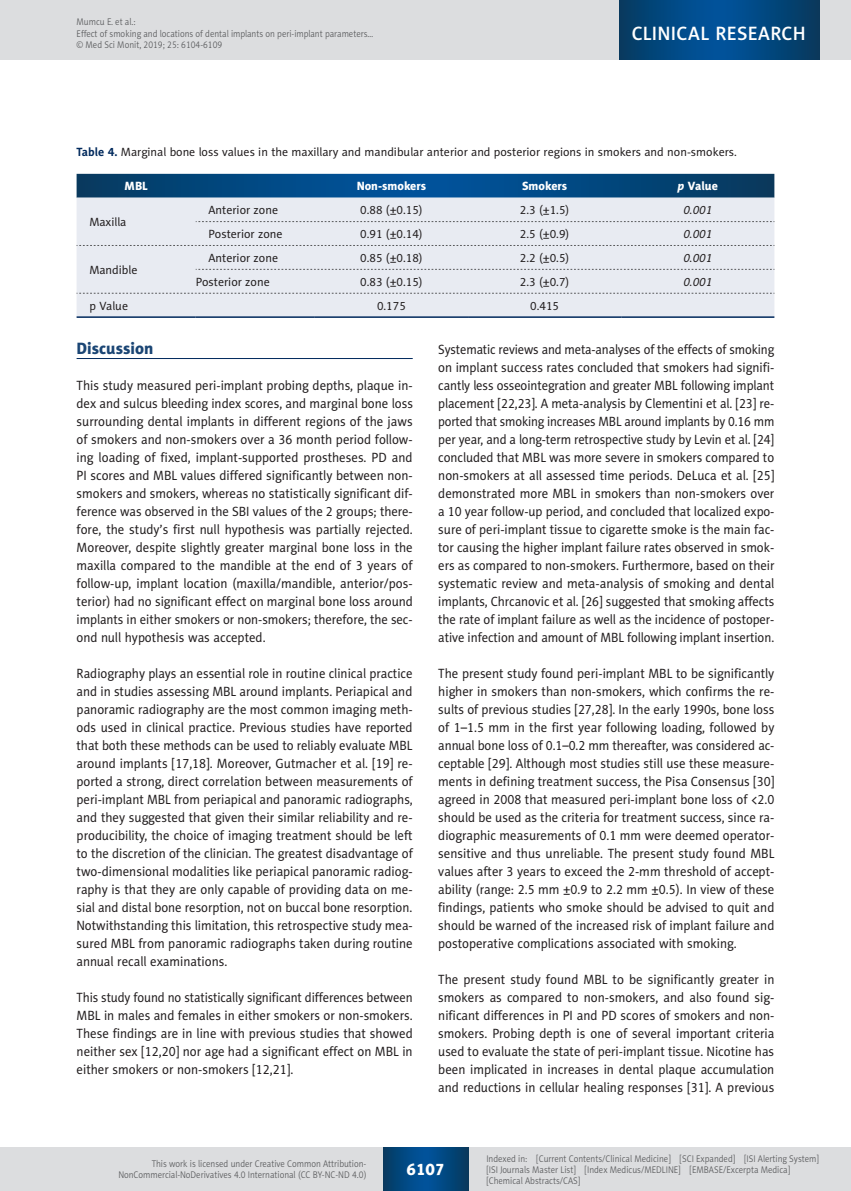
<style>
.page{position:relative;width:851px;height:1191px;background:#fff}
.page>*{position:absolute;margin:0;border:0;box-sizing:border-box;transform-origin:0 0}
.t1{font:19.5px "Naomi Sans EFN Medium";letter-spacing:.015em;color:#fff}
.MSM_Headline_1{font:16.5px "Naomi Sans EFN Heavy";color:#1a4574}
.t2{font:16.5px "Naomi Sans EFN Heavy";color:#fff}
.MSM_Body{font:13.5px/18px "Naomi Sans EFN";color:#231f20;text-align:justify;scale:.95 1}
.MSM_Body-2{font:13.5px/18px "Naomi Sans EFN";color:#231f20;text-align:justify;scale:.93 1}
.MSM_Tabela_zawartosc{font:12px "Naomi Sans EFN";color:#231f20}
.MSM_Tabela_tytul{font:12px "Naomi Sans EFN";color:#231f20}
.MSM_Tabela_Head{font:12px "Naomi Sans EFN Heavy";color:#fff}
.MSM_Tabela_zawartosc-2{font:italic 12px "Naomi Sans EFN";color:#231f20}
.t3{font:9.75px/11.2px "Naomi Sans EFN Light";color:#57585a;scale:.9 1}
.s1{font-weight:700;color:#00295c}
.s2{font-style:italic}
</style>
<div class="page">
<hr style="left:77px;top:358px;width:335px;height:1px;background:#00295c">
<svg style="left:77px;top:174px;width:697px;height:24px;background:#074a81"></svg>
<div style="left:77px;top:198px;width:697px;height:118px;background:#e8ebf2"></div>
<svg style="left:196px;top:221px;width:578px;height:1px"></svg>
<hr style="left:196px;top:316px;width:119px;height:2px;background:#00295c">
<hr style="left:315px;top:316px;width:153px;height:2px;background:#00295c">
<hr style="left:468px;top:316px;width:153px;height:2px;background:#00295c">
<hr style="left:621px;top:316px;width:153px;height:2px;background:#00295c">
<hr style="left:77px;top:316px;width:119px;height:2px;background:#00295c">
<svg style="left:196px;top:269px;width:578px;height:1px"></svg>
<svg style="left:77px;top:245px;width:697px;height:1px"></svg>
<svg style="left:77px;top:293px;width:697px;height:1px"></svg>
<div style="left:0;top:1148px;width:850px;height:43px;background:#dcdddf"></div>
<svg style="left:383px;top:1147px;width:85px;height:43px;background:#02477e"></svg>
<div style="left:0;top:0;width:850px;height:60px;background:#dcdddf"></div>
<svg style="left:619px;top:0;width:200px;height:60px;background:#02477e"></svg>
<p class="t3" style="left:77px;top:16px;width:331px">Mumcu E. et al.:<br>Effect of smoking and locations of dental implants on peri-implant parameters… © Med Sci Monit, 2019; 25: 6104-6109</p>
<h1 class="t1" style="left:631px;top:22px;width:175px">CLINICAL RESEARCH</h1>
<p class="MSM_Tabela_tytul" style="left:77px;top:145px;width:661px"><span class="s1">Table 4.</span> Marginal bone loss values in the maxillary and mandibular anterior and posterior regions in smokers and non-smokers.</p>
<p class="MSM_Tabela_Head" style="left:125px;top:179px;width:25px">MBL</p>
<p class="MSM_Tabela_Head" style="left:357px;top:179px;width:71px">Non-smokers</p>
<p class="MSM_Tabela_Head" style="left:522px;top:179px;width:47px">Smokers</p>
<p class="MSM_Tabela_Head" style="left:677px;top:179px;width:42px"><span class="s2">p</span> Value</p>
<p class="MSM_Tabela_zawartosc" style="left:89px;top:215px;width:39px">Maxilla</p>
<p class="MSM_Tabela_zawartosc" style="left:208px;top:203px;width:71px">Anterior zone</p>
<p class="MSM_Tabela_zawartosc" style="left:360px;top:203px;width:64px">0.88 (±0.15)</p>
<p class="MSM_Tabela_zawartosc" style="left:520px;top:203px;width:51px">2.3 (±1.5)</p>
<p class="MSM_Tabela_zawartosc-2" style="left:683px;top:203px;width:30px">0.001</p>
<p class="MSM_Tabela_zawartosc" style="left:208px;top:227px;width:76px">Posterior zone</p>
<p class="MSM_Tabela_zawartosc" style="left:360px;top:227px;width:64px">0.91 (±0.14)</p>
<p class="MSM_Tabela_zawartosc" style="left:520px;top:227px;width:51px">2.5 (±0.9)</p>
<p class="MSM_Tabela_zawartosc-2" style="left:683px;top:227px;width:30px">0.001</p>
<p class="MSM_Tabela_zawartosc" style="left:89px;top:263px;width:50px">Mandible</p>
<p class="MSM_Tabela_zawartosc" style="left:208px;top:251px;width:71px">Anterior zone</p>
<p class="MSM_Tabela_zawartosc" style="left:360px;top:251px;width:64px">0.85 (±0.18)</p>
<p class="MSM_Tabela_zawartosc" style="left:520px;top:251px;width:51px">2.2 (±0.5)</p>
<p class="MSM_Tabela_zawartosc-2" style="left:683px;top:251px;width:30px">0.001</p>
<p class="MSM_Tabela_zawartosc" style="left:196px;top:275px;width:76px">Posterior zone</p>
<p class="MSM_Tabela_zawartosc" style="left:360px;top:275px;width:64px">0.83 (±0.15)</p>
<p class="MSM_Tabela_zawartosc" style="left:520px;top:275px;width:51px">2.3 (±0.7)</p>
<p class="MSM_Tabela_zawartosc-2" style="left:683px;top:275px;width:30px">0.001</p>
<p class="MSM_Tabela_zawartosc" style="left:89px;top:298px;width:40px">p Value</p>
<p class="MSM_Tabela_zawartosc" style="left:377px;top:298px;width:30px">0.175</p>
<p class="MSM_Tabela_zawartosc" style="left:530px;top:298px;width:30px">0.415</p>
<p class="MSM_Headline_1" style="left:77px;top:338px;width:78px">Discussion</p>
<p class="MSM_Body" style="left:77px;top:376px;width:355px">This study measured peri-implant probing depths, plaque in&shy;dex and sulcus bleeding index scores, and marginal bone loss surrounding dental implants in different regions of the jaws of smokers and non-smokers over a 36 month period follow&shy;ing loading of fixed, implant-supported prostheses. PD and PI scores and MBL values differed significantly between non&shy;smokers and smokers, whereas no statistically significant dif&shy;ference was observed in the SBI values of the 2 groups; there&shy;fore, the study’s first null hypothesis was partially rejected.<br>Moreover, despite slightly greater marginal bone loss in the maxilla compared to the mandible at the end of 3 years of follow-up, implant location (maxilla/mandible, anterior/pos&shy;terior) had no significant effect on marginal bone loss around implants in either smokers or non-smokers; therefore, the sec&shy;ond null hypothesis was accepted.</p>
<p class="MSM_Body" style="left:77px;top:664px;width:355px">Radiography plays an essential role in routine clinical practice and in studies assessing MBL around implants. Periapical and panoramic radiography are the most common imaging meth&shy;ods used in clinical practice. Previous studies have reported that both these methods can be used to reliably evaluate MBL around implants [17,18]. Moreover, Gutmacher et al. [19] re&shy;ported a strong, direct correlation between measurements of peri-implant MBL from periapical and panoramic radiographs, and they suggested that given their similar reliability and re&shy;producibility, the choice of imaging treatment should be left to the discretion of the clinician. The greatest disadvantage of two-dimensional modalities like periapical panoramic radiog&shy;raphy is that they are only capable of providing data on me&shy;sial and distal bone resorption, not on buccal bone resorption.<br>Notwithstanding this limitation, this retrospective study mea&shy;sured MBL from panoramic radiographs taken during routine annual recall examinations.</p>
<p class="MSM_Body-2" style="left:77px;top:988px;width:363px">This study found no statistically significant differences between MBL in males and females in either smokers or non-smokers.<br>These findings are in line with previous studies that showed neither sex [12,20] nor age had a significant effect on MBL in either smokers or non-smokers [12,21].</p>
<p class="MSM_Body-2" style="left:438px;top:340px;width:363px">Systematic reviews and meta-analyses of the effects of smoking on implant success rates concluded that smokers had signifi&shy;cantly less osseointegration and greater MBL following implant placement [22,23]. A meta-analysis by Clementini et al. [23] re&shy;ported that smoking increases MBL around implants by 0.16 mm per year, and a long-term retrospective study by Levin et al. [24] concluded that MBL was more severe in smokers compared to non-smokers at all assessed time periods. DeLuca et al. [25] demonstrated more MBL in smokers than non-smokers over a 10 year follow-up period, and concluded that localized expo&shy;sure of peri-implant tissue to cigarette smoke is the main fac&shy;tor causing the higher implant failure rates observed in smok&shy;ers as compared to non-smokers. Furthermore, based on their systematic review and meta-analysis of smoking and dental implants, Chrcanovic et al. [26] suggested that smoking affects the rate of implant failure as well as the incidence of postoper&shy;ative infection and amount of MBL following implant insertion.</p>
<p class="MSM_Body" style="left:438px;top:664px;width:355px">The present study found peri-implant MBL to be significantly higher in smokers than non-smokers, which confirms the re&shy;sults of previous studies [27,28]. In the early 1990s, bone loss of 1–1.5 mm in the first year following loading, followed by annual bone loss of 0.1–0.2 mm thereafter, was considered ac&shy;ceptable [29]. Although most studies still use these measure&shy;ments in defining treatment success, the Pisa Consensus [30] agreed in 2008 that measured peri-implant bone loss of &lt;2.0 should be used as the criteria for treatment success, since ra&shy;diographic measurements of 0.1 mm were deemed operator&shy;sensitive and thus unreliable. The present study found MBL values after 3 years to exceed the 2-mm threshold of accept&shy;ability (range: 2.5 mm ±0.9 to 2.2 mm ±0.5). In view of these findings, patients who smoke should be advised to quit and should be warned of the increased risk of implant failure and postoperative complications associated with smoking.</p>
<p class="MSM_Body" style="left:438px;top:970px;width:355px">The present study found MBL to be significantly greater in smokers as compared to non-smokers, and also found sig&shy;nificant differences in PI and PD scores of smokers and non&shy;smokers. Probing depth is one of several important criteria used to evaluate the state of peri-implant tissue. Nicotine has been implicated in increases in dental plaque accumulation and reductions in cellular healing responses [31]. A previous</p>
<p class="t3" style="left:118px;top:1158px;width:277px;text-align:right">This work is licensed under Creative Common Attribution-<br>NonCommercial-NoDerivatives 4.0 International (CC BY-NC-ND 4.0)</p>
<p class="t2" style="left:406px;top:1159px;width:40px">6107</p>
<p class="t3" style="left:486px;top:1152px;width:371px">Indexed in: [Current Contents/Clinical Medicine] [SCI Expanded] [ISI Alerting System] [ISI Journals Master List] [Index Medicus/MEDLINE] [EMBASE/Excerpta Medica] [Chemical Abstracts/CAS]</p>
</div>
